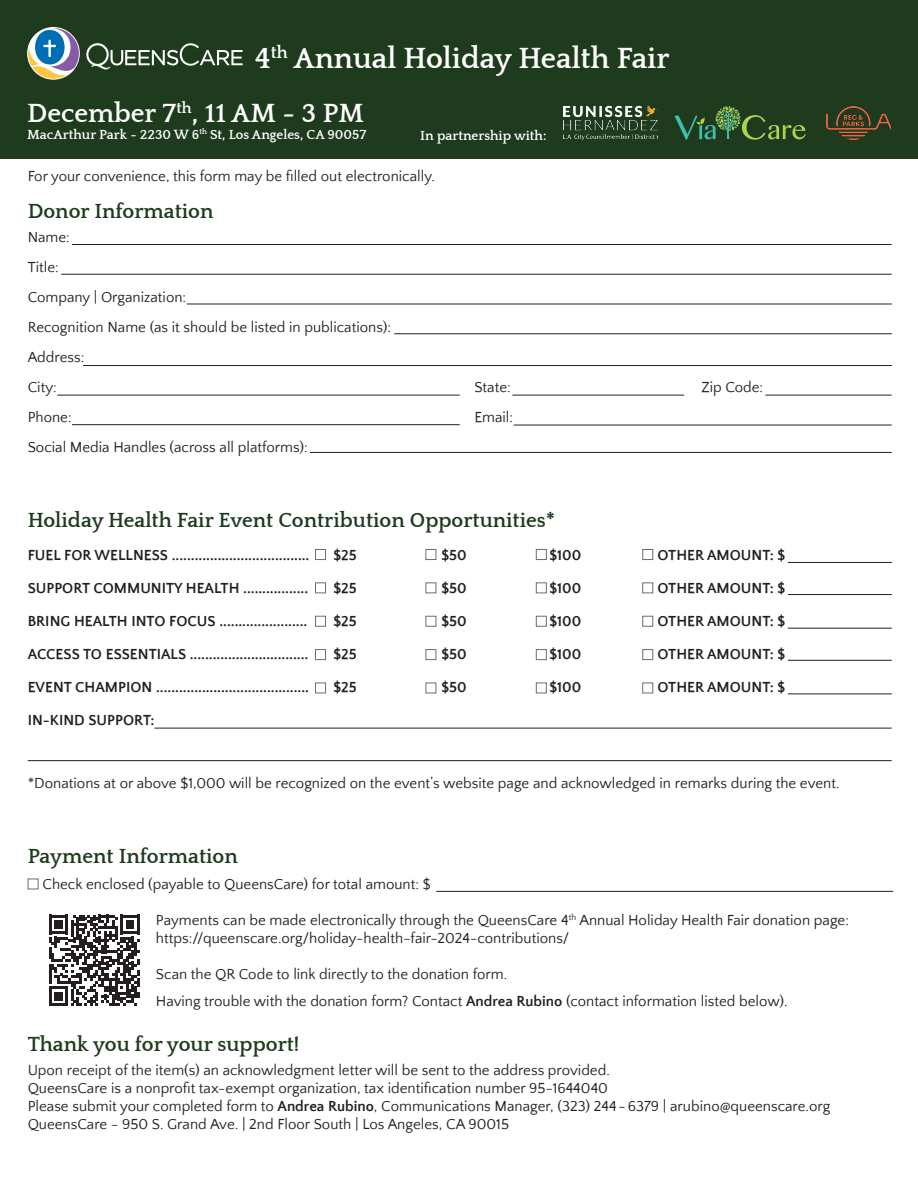
<style>
.page{position:relative;width:918px;height:1188px;background:#fff}
.page>*{position:absolute;margin:0;border:0;box-sizing:border-box;transform-origin:0 0}
.t1{font:700 30px "Quattrocento";color:#fff}
.t2{font:700 27px "Quattrocento";color:#fff}
.t3{font:700 21px "Quattrocento";color:#1e3b1e}
.t4{font:15px/18px "Quattrocento Sans";color:#231f20}
.t5{font:700 15px "Quattrocento Sans";color:#231f20}
.t6{font:700 13.5px "Quattrocento";color:#fff}
.s1{font-weight:700}
</style>
<div class="page">
<div style="left:0;top:0;width:918px;height:158px;background:#1e3b1e"></div>
<svg style="left:86px;top:43px;width:157px;height:26px"></svg>
<svg style="left:28px;top:28px;width:51px;height:51px"></svg>
<svg style="left:674px;top:106px;width:132px;height:34px"></svg>
<img style="left:827px;top:106px;width:64px;height:34px">
<img style="left:564px;top:105px;width:95px;height:35px">
<hr style="left:154px;top:728px;width:738px;height:1px;background:#231f20">
<hr style="left:28px;top:760px;width:864px;height:1px;background:#231f20">
<hr style="left:788px;top:562px;width:104px;height:1px;background:#231f20">
<hr style="left:788px;top:594px;width:104px;height:1px;background:#231f20">
<hr style="left:788px;top:628px;width:104px;height:1px;background:#231f20">
<hr style="left:788px;top:660px;width:104px;height:1px;background:#231f20">
<hr style="left:788px;top:694px;width:104px;height:1px;background:#231f20">
<div style="left:315px;top:549px;width:11px;height:11px;border:1px solid #6c6d70"></div>
<div style="left:426px;top:549px;width:10px;height:11px;border:1px solid #6c6d70"></div>
<div style="left:536px;top:549px;width:11px;height:11px;border:1px solid #6c6d70"></div>
<div style="left:642px;top:549px;width:11px;height:11px;border:1px solid #6c6d70"></div>
<div style="left:315px;top:582px;width:11px;height:11px;border:1px solid #6c6d70"></div>
<div style="left:426px;top:582px;width:10px;height:11px;border:1px solid #6c6d70"></div>
<div style="left:536px;top:582px;width:11px;height:11px;border:1px solid #6c6d70"></div>
<div style="left:642px;top:582px;width:11px;height:11px;border:1px solid #6c6d70"></div>
<div style="left:315px;top:616px;width:11px;height:11px;border:1px solid #6c6d70"></div>
<div style="left:426px;top:616px;width:10px;height:11px;border:1px solid #6c6d70"></div>
<div style="left:536px;top:616px;width:11px;height:11px;border:1px solid #6c6d70"></div>
<div style="left:642px;top:616px;width:11px;height:11px;border:1px solid #6c6d70"></div>
<div style="left:315px;top:649px;width:11px;height:11px;border:1px solid #6c6d70"></div>
<div style="left:426px;top:649px;width:10px;height:11px;border:1px solid #6c6d70"></div>
<div style="left:536px;top:649px;width:11px;height:11px;border:1px solid #6c6d70"></div>
<div style="left:642px;top:649px;width:11px;height:11px;border:1px solid #6c6d70"></div>
<div style="left:315px;top:683px;width:11px;height:10px;border:1px solid #6c6d70"></div>
<div style="left:536px;top:683px;width:11px;height:10px;border:1px solid #6c6d70"></div>
<div style="left:642px;top:683px;width:11px;height:10px;border:1px solid #6c6d70"></div>
<hr style="left:436px;top:891px;width:457px;height:1px;background:#231f20">
<svg style="left:49px;top:915px;width:91px;height:91px"></svg>
<hr style="left:72px;top:244px;width:820px;height:1px;background:#231f20">
<hr style="left:61px;top:274px;width:831px;height:1px;background:#231f20">
<hr style="left:187px;top:304px;width:705px;height:1px;background:#231f20">
<hr style="left:394px;top:334px;width:498px;height:1px;background:#231f20">
<hr style="left:83px;top:365px;width:809px;height:1px;background:#231f20">
<hr style="left:57px;top:395px;width:403px;height:1px;background:#231f20">
<hr style="left:512px;top:395px;width:172px;height:1px;background:#231f20">
<hr style="left:765px;top:395px;width:127px;height:1px;background:#231f20">
<hr style="left:72px;top:424px;width:388px;height:1px;background:#231f20">
<hr style="left:514px;top:425px;width:378px;height:1px;background:#231f20">
<hr style="left:310px;top:452px;width:582px;height:1px;background:#231f20">
<h1 class="t1" style="left:255px;top:42px;width:416px">4<sup>th</sup> Annual Holiday Health Fair</h1>
<h2 class="t2" style="left:27px;top:99px;width:338px">December 7<sup>th</sup>, 11 AM - 3 PM</h2>
<p class="t6" style="left:27px;top:127px;width:341px">MacArthur Park - 2230 W 6<sup>th</sup> St, Los Angeles, CA 90057</p>
<p class="t6" style="left:420px;top:128px;width:128px">In partnership with:</p>
<p class="t4" style="left:28px;top:167px;width:409px">For your convenience, this form may be filled out electronically.</p>
<p class="t3" style="left:28px;top:200px;width:187px">Donor Information</p>
<p class="t4" style="left:28px;top:223px;width:44px;line-height:30px">Name:<br>Title:</p>
<p class="t4" style="left:28px;top:289px;width:160px">Company | Organization:</p>
<p class="t4" style="left:28px;top:319px;width:365px">Recognition Name (as it should be listed in publications):</p>
<p class="t4" style="left:28px;top:349px;width:58px">Address:</p>
<p class="t4" style="left:28px;top:379px;width:31px">City:</p>
<p class="t4" style="left:474px;top:379px;width:38px">State:</p>
<p class="t4" style="left:701px;top:379px;width:63px">Zip Code:</p>
<p class="t4" style="left:28px;top:409px;width:46px">Phone:</p>
<p class="t4" style="left:474px;top:409px;width:40px">Email:</p>
<p class="t4" style="left:28px;top:439px;width:282px">Social Media Handles (across all platforms):</p>
<p class="t3" style="left:28px;top:509px;width:529px">Holiday Health Fair Event Contribution Opportunities*</p>
<p class="t5" style="left:28px;top:547px;width:283px">FUEL FOR WELLNESS ....................................</p>
<p class="t5" style="left:28px;top:580px;width:282px">SUPPORT COMMUNITY HEALTH .................</p>
<p class="t5" style="left:28px;top:613px;width:281px">BRING HEALTH INTO FOCUS .......................</p>
<p class="t5" style="left:28px;top:646px;width:282px">ACCESS TO ESSENTIALS ...............................</p>
<p class="t5" style="left:28px;top:679px;width:283px">EVENT CHAMPION ........................................</p>
<p class="t5" style="left:28px;top:712px;width:128px">IN-KIND SUPPORT:</p>
<p class="t5" style="left:333px;top:548px;width:25px">$25</p>
<p class="t5" style="left:441px;top:548px;width:27px">$50</p>
<p class="t5" style="left:549px;top:548px;width:33px">$100</p>
<p class="t5" style="left:657px;top:548px;width:129px">OTHER AMOUNT: $</p>
<p class="t5" style="left:333px;top:581px;width:25px">$25</p>
<p class="t5" style="left:441px;top:581px;width:27px">$50</p>
<p class="t5" style="left:549px;top:581px;width:33px">$100</p>
<p class="t5" style="left:657px;top:581px;width:129px">OTHER AMOUNT: $</p>
<p class="t5" style="left:333px;top:614px;width:25px">$25</p>
<p class="t5" style="left:441px;top:614px;width:27px">$50</p>
<p class="t5" style="left:549px;top:614px;width:33px">$100</p>
<p class="t5" style="left:657px;top:614px;width:129px">OTHER AMOUNT: $</p>
<p class="t5" style="left:333px;top:647px;width:25px">$25</p>
<p class="t5" style="left:441px;top:647px;width:27px">$50</p>
<p class="t5" style="left:549px;top:647px;width:33px">$100</p>
<p class="t5" style="left:657px;top:647px;width:129px">OTHER AMOUNT: $</p>
<p class="t5" style="left:333px;top:680px;width:25px">$25</p>
<p class="t5" style="left:441px;top:680px;width:27px">$50</p>
<p class="t5" style="left:549px;top:680px;width:33px">$100</p>
<p class="t5" style="left:657px;top:680px;width:129px">OTHER AMOUNT: $</p>
<p class="t4" style="left:28px;top:775px;width:813px">*Donations at or above $1,000 will be recognized on the event’s website page and acknowledged in remarks during the event.</p>
<p class="t3" style="left:28px;top:845px;width:212px">Payment Information</p>
<p class="t4" style="left:42px;top:875px;width:390px">Check enclosed (payable to QueensCare) for total amount: $</p>
<p class="t4" style="left:156px;top:911px;width:695px">Payments can be made electronically through the QueensCare 4<sup>th</sup> Annual Holiday Health Fair donation page: https://queenscare.org/holiday-health-fair-2024-contributions/</p>
<p class="t4" style="left:156px;top:961px;width:633px;line-height:27px">Scan the QR Code to link directly to the donation form.<br>Having trouble with the donation form? Contact <span class="s1">Andrea Rubino</span> (contact information listed below).</p>
<p class="t3" style="left:28px;top:1033px;width:273px">Thank you for your support!</p>
<p class="t4" style="left:28px;top:1061px;width:584px">Upon receipt of the item(s) an acknowledgment letter will be sent to the address provided.<br>QueensCare is a nonprofit tax-exempt organization, tax identification number 95-1644040</p>
<p class="t4" style="left:28px;top:1097px;width:804px">Please submit your completed form to <span class="s1">Andrea Rubino</span>, Communications Manager, (323) 244-6379 | arubino@queenscare.org<br>QueensCare - 950 S. Grand Ave. | 2nd Floor South | Los Angeles, CA 90015</p>
</div>
